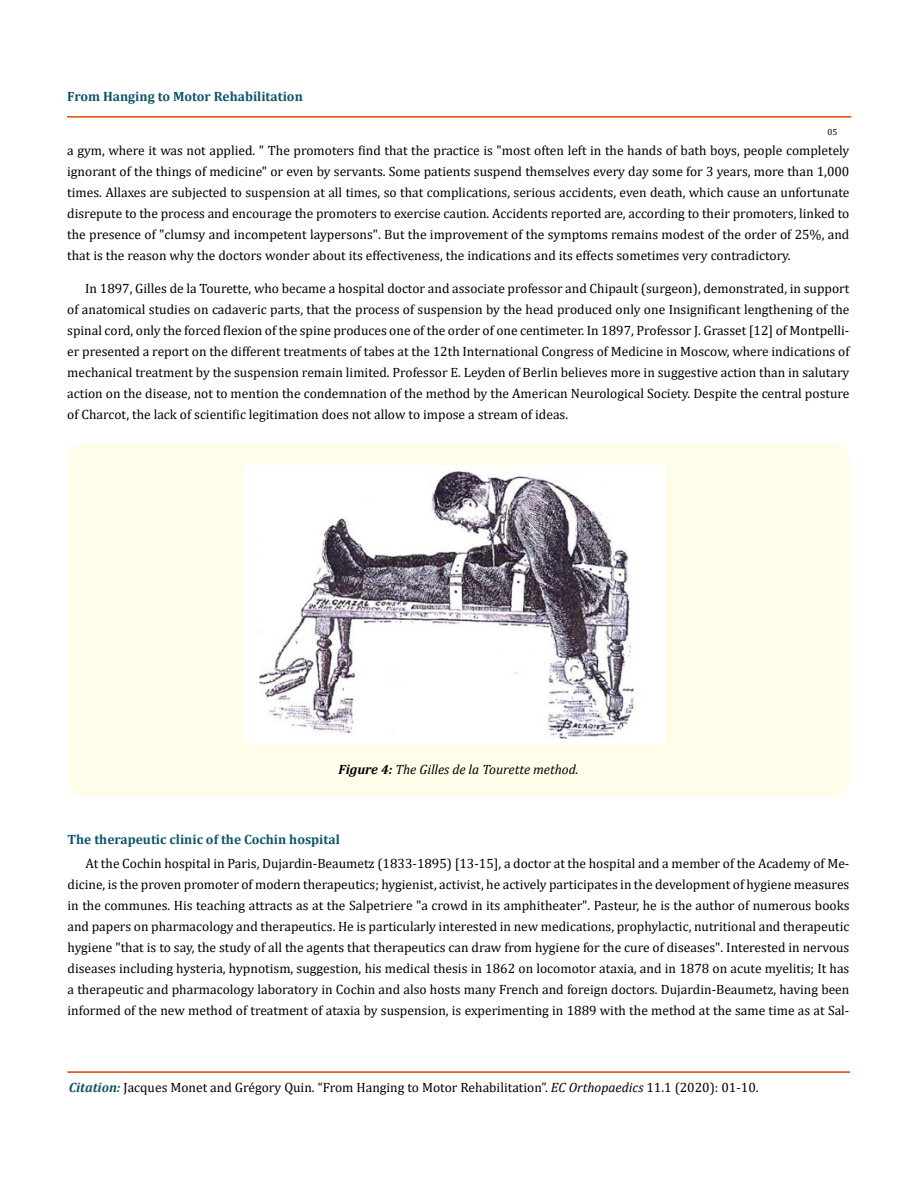
<style>
.page{position:relative;width:917px;height:1188px;background:#fff}
.page>*{position:absolute;margin:0;border:0;box-sizing:border-box;transform-origin:0 0}
.t1{font:13.5px/21px "Cambria";color:#000;text-align:justify}
.t2{font:700 13.5px "Cambria";color:#0e546a}
.t3{font:italic 13.5px "Cambria";color:#000}
.t4{font:9px "Cambria";color:#000}
.s1{font-weight:700}
.s2{font-weight:700;font-style:italic;color:#0e546a}
.s3{font-style:italic}
</style>
<div class="page">
<hr style="left:68px;top:117px;width:782px;height:1px;background:#e05d1a">
<div style="left:67px;top:116px;width:783px;height:1px;border:1px solid #e05d1a"></div>
<div style="left:68px;top:1072px;width:781px;height:1px;border:1px solid #e05d1a"></div>
<div style="left:68px;top:442px;width:781px;height:354px;background:#fffde9;border-radius:18px"></div>
<img style="left:245px;top:465px;width:420px;height:278px">
<p class="t2" style="left:67px;top:87px;width:237px">From Hanging to Motor Rehabilitation</p>
<p class="t4" style="left:827px;top:127px;width:11px">05</p>
<p class="t1" style="left:67px;top:140px;width:783px">a gym, where it was not applied. " The promoters find that the practice is "most often left in the hands of bath boys, people completely ignorant of the things of medicine" or even by servants. Some patients suspend themselves every day some for 3 years, more than 1,000 times. Allaxes are subjected to suspension at all times, so that complications, serious accidents, even death, which cause an unfortunate disrepute to the process and encourage the promoters to exercise caution. Accidents reported are, according to their promoters, linked to the presence of "clumsy and incompetent laypersons". But the improvement of the symptoms remains modest of the order of 25%, and that is the reason why the doctors wonder about its effectiveness, the indications and its effects sometimes very contradictory.</p>
<p class="t1" style="left:67px;top:278px;width:783px;text-indent:18px">In 1897, Gilles de la Tourette, who became a hospital doctor and associate professor and Chipault (surgeon), demonstrated, in support of anatomical studies on cadaveric parts, that the process of suspension by the head produced only one Insignificant lengthening of the spinal cord, only the forced flexion of the spine produces one of the order of one centimeter. In 1897, Professor J. Grasset [12] of Montpelli&shy;er presented a report on the different treatments of tabes at the 12th International Congress of Medicine in Moscow, where indications of mechanical treatment by the suspension remain limited. Professor E. Leyden of Berlin believes more in suggestive action than in salutary action on the disease, not to mention the condemnation of the method by the American Neurological Society. Despite the central posture of Charcot, the lack of scientific legitimation does not allow to impose a stream of ideas.</p>
<p class="t3" style="left:338px;top:760px;width:242px"><span class="s1">Figure 4:</span> The Gilles de la Tourette method.</p>
<p class="t2" style="left:68px;top:829px;width:274px">The therapeutic clinic of the Cochin hospital</p>
<p class="t1" style="left:68px;top:852px;width:783px;text-indent:18px">At the Cochin hospital in Paris, Dujardin-Beaumetz (1833-1895) [13-15], a doctor at the hospital and a member of the Academy of Me&shy;dicine, is the proven promoter of modern therapeutics; hygienist, activist, he actively participates in the development of hygiene measures in the communes. His teaching attracts as at the Salpetriere "a crowd in its amphitheater". Pasteur, he is the author of numerous books and papers on pharmacology and therapeutics. He is particularly interested in new medications, prophylactic, nutritional and therapeutic hygiene "that is to say, the study of all the agents that therapeutics can draw from hygiene for the cure of diseases". Interested in nervous diseases including hysteria, hypnotism, suggestion, his medical thesis in 1862 on locomotor ataxia, and in 1878 on acute myelitis; It has a therapeutic and pharmacology laboratory in Cochin and also hosts many French and foreign doctors. Dujardin-Beaumetz, having been informed of the new method of treatment of ataxia by suspension, is experimenting in 1889 with the method at the same time as at Sal-</p>
<p class="t1" style="left:69px;top:1076px;width:691px"><span class="s2">Citation:</span> Jacques Monet and Grégory Quin. “From Hanging to Motor Rehabilitation”. <span class="s3">EC Orthopaedics</span> 11.1 (2020): 01-10.</p>
</div>
